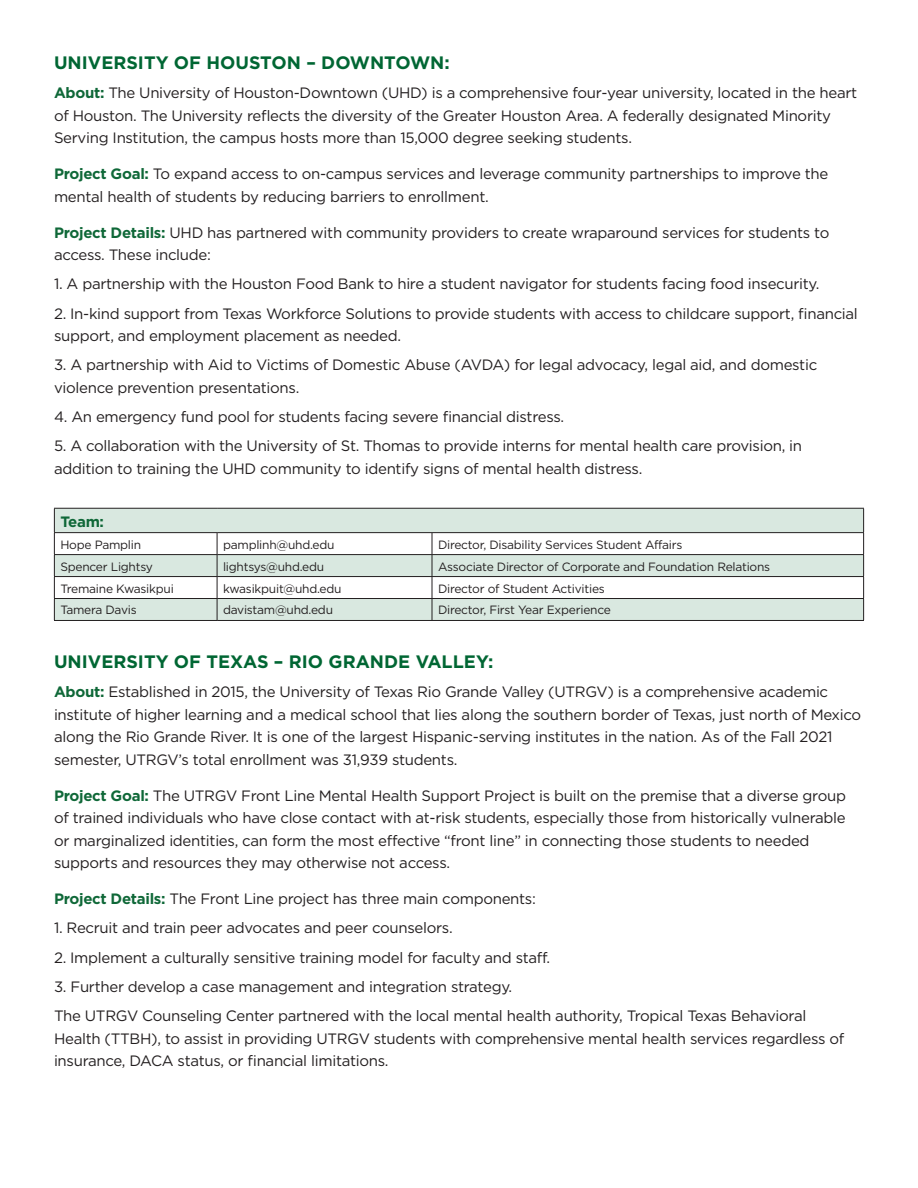
<style>
.page{position:relative;width:918px;height:1188px;background:#fff}
.page>*{position:absolute;margin:0;border:0;box-sizing:border-box;transform-origin:0 0}
.t1{font:700 18px "Gotham HTF";color:#063}
.t2{font:15px/22.5px "Gotham HTF";letter-spacing:-.02em;color:#231f20}
.t3{font:700 15px "Gotham HTF";color:#0f6838}
.t4{font:12px "Gotham HTF";letter-spacing:-.02em;color:#231f20}
.s1{font-weight:700;color:#0f6838}
</style>
<div class="page">
<svg style="left:55px;top:509px;width:808px;height:111px;fill:#d9e8e0"></svg>
<hr style="left:217px;top:532px;width:215px;height:1px;background:#231f20">
<hr style="left:432px;top:532px;width:432px;height:1px;background:#231f20">
<hr style="left:54px;top:508px;width:163px;height:1px;background:#231f20">
<hr style="left:217px;top:508px;width:215px;height:1px;background:#231f20">
<hr style="left:432px;top:508px;width:432px;height:1px;background:#231f20">
<hr style="left:54px;top:532px;width:163px;height:1px;background:#231f20">
<hr style="left:54px;top:554px;width:163px;height:1px;background:#231f20">
<hr style="left:217px;top:554px;width:215px;height:1px;background:#231f20">
<hr style="left:432px;top:554px;width:432px;height:1px;background:#231f20">
<hr style="left:54px;top:576px;width:163px;height:1px;background:#231f20">
<hr style="left:217px;top:576px;width:215px;height:1px;background:#231f20">
<hr style="left:432px;top:576px;width:432px;height:1px;background:#231f20">
<hr style="left:54px;top:598px;width:163px;height:1px;background:#231f20">
<svg style="left:54px;top:509px;width:1px;height:111px"></svg>
<hr style="left:217px;top:598px;width:215px;height:1px;background:#231f20">
<svg style="left:217px;top:533px;width:1px;height:87px"></svg>
<hr style="left:432px;top:598px;width:432px;height:1px;background:#231f20">
<svg style="left:432px;top:533px;width:1px;height:87px"></svg>
<svg style="left:863px;top:509px;width:1px;height:111px"></svg>
<hr style="left:54px;top:620px;width:163px;height:1px;background:#231f20">
<hr style="left:217px;top:620px;width:215px;height:1px;background:#231f20">
<hr style="left:432px;top:620px;width:432px;height:1px;background:#231f20">
<p class="t1" style="left:54px;top:52px;width:397px">UNIVERSITY OF HOUSTON – DOWNTOWN:</p>
<p class="t2" style="left:54px;top:81px;width:805px"><span class="s1">About:</span> The University of Houston-Downtown (UHD) is a comprehensive four-year university, located in the heart of Houston. The University reflects the diversity of the Greater Houston Area. A federally designated Minority<br>Serving Institution, the campus hosts more than 15,000 degree seeking students.</p>
<p class="t2" style="left:54px;top:162px;width:776px"><span class="s1">Project Goal:</span> To expand access to on-campus services and leverage community partnerships to improve the mental health of students by reducing barriers to enrollment.</p>
<p class="t2" style="left:54px;top:221px;width:777px"><span class="s1">Project Details:</span> UHD has partnered with community providers to create wraparound services for students to access. These include:</p>
<p class="t2" style="left:54px;top:273px;width:767px">1. A partnership with the Houston Food Bank to hire a student navigator for students facing food insecurity.</p>
<p class="t2" style="left:54px;top:302px;width:805px">2. In-kind support from Texas Workforce Solutions to provide students with access to childcare support, financial support, and employment placement as needed.</p>
<p class="t2" style="left:54px;top:354px;width:765px">3. A partnership with Aid to Victims of Domestic Abuse (AVDA) for legal advocacy, legal aid, and domestic violence prevention presentations.</p>
<p class="t2" style="left:54px;top:405px;width:512px">4. An emergency fund pool for students facing severe financial distress.</p>
<p class="t2" style="left:54px;top:435px;width:750px">5. A collaboration with the University of St. Thomas to provide interns for mental health care provision, in addition to training the UHD community to identify signs of mental health distress.</p>
<p class="t3" style="left:60px;top:513px;width:45px">Team:</p>
<p class="t4" style="left:60px;top:538px;width:82px">Hope Pamplin</p>
<p class="t4" style="left:223px;top:538px;width:113px">pamplinh@uhd.edu</p>
<p class="t4" style="left:438px;top:538px;width:246px">Director, Disability Services Student Affairs</p>
<p class="t4" style="left:60px;top:560px;width:94px">Spencer Lightsy</p>
<p class="t4" style="left:223px;top:560px;width:103px">lightsys@uhd.edu</p>
<p class="t4" style="left:438px;top:560px;width:334px">Associate Director of Corporate and Foundation Relations</p>
<p class="t4" style="left:60px;top:582px;width:115px">Tremaine Kwasikpui</p>
<p class="t4" style="left:223px;top:582px;width:120px">kwasikpuit@uhd.edu</p>
<p class="t4" style="left:438px;top:582px;width:168px">Director of Student Activities</p>
<p class="t4" style="left:60px;top:604px;width:78px">Tamera Davis</p>
<p class="t4" style="left:223px;top:604px;width:112px">davistam@uhd.edu</p>
<p class="t4" style="left:438px;top:604px;width:174px">Director, First Year Experience</p>
<p class="t1" style="left:54px;top:651px;width:441px">UNIVERSITY OF TEXAS – RIO GRANDE VALLEY:</p>
<p class="t2" style="left:54px;top:680px;width:809px"><span class="s1">About:</span> Established in 2015, the University of Texas Rio Grande Valley (UTRGV) is a comprehensive academic institute of higher learning and a medical school that lies along the southern border of Texas, just north of Mexico along the Rio Grande River. It is one of the largest Hispanic-serving institutes in the nation. As of the Fall 2021 semester, UTRGV’s total enrollment was 31,939 students.</p>
<p class="t2" style="left:54px;top:784px;width:794px"><span class="s1">Project Goal:</span> The UTRGV Front Line Mental Health Support Project is built on the premise that a diverse group of trained individuals who have close contact with at-risk students, especially those from historically vulnerable or marginalized identities, can form the most effective “front line” in connecting those students to needed supports and resources they may otherwise not access.</p>
<p class="t2" style="left:54px;top:887px;width:483px"><span class="s1">Project Details:</span> The Front Line project has three main components:</p>
<p class="t2" style="left:54px;top:917px;width:400px">1. Recruit and train peer advocates and peer counselors.</p>
<p class="t2" style="left:54px;top:946px;width:498px">2. Implement a culturally sensitive training model for faculty and staff.</p>
<p class="t2" style="left:54px;top:975px;width:460px">3. Further develop a case management and integration strategy.</p>
<p class="t2" style="left:54px;top:1004px;width:792px">The UTRGV Counseling Center partnered with the local mental health authority, Tropical Texas Behavioral<br>Health (TTBH), to assist in providing UTRGV students with comprehensive mental health services regardless of insurance, DACA status, or financial limitations.</p>
</div>
